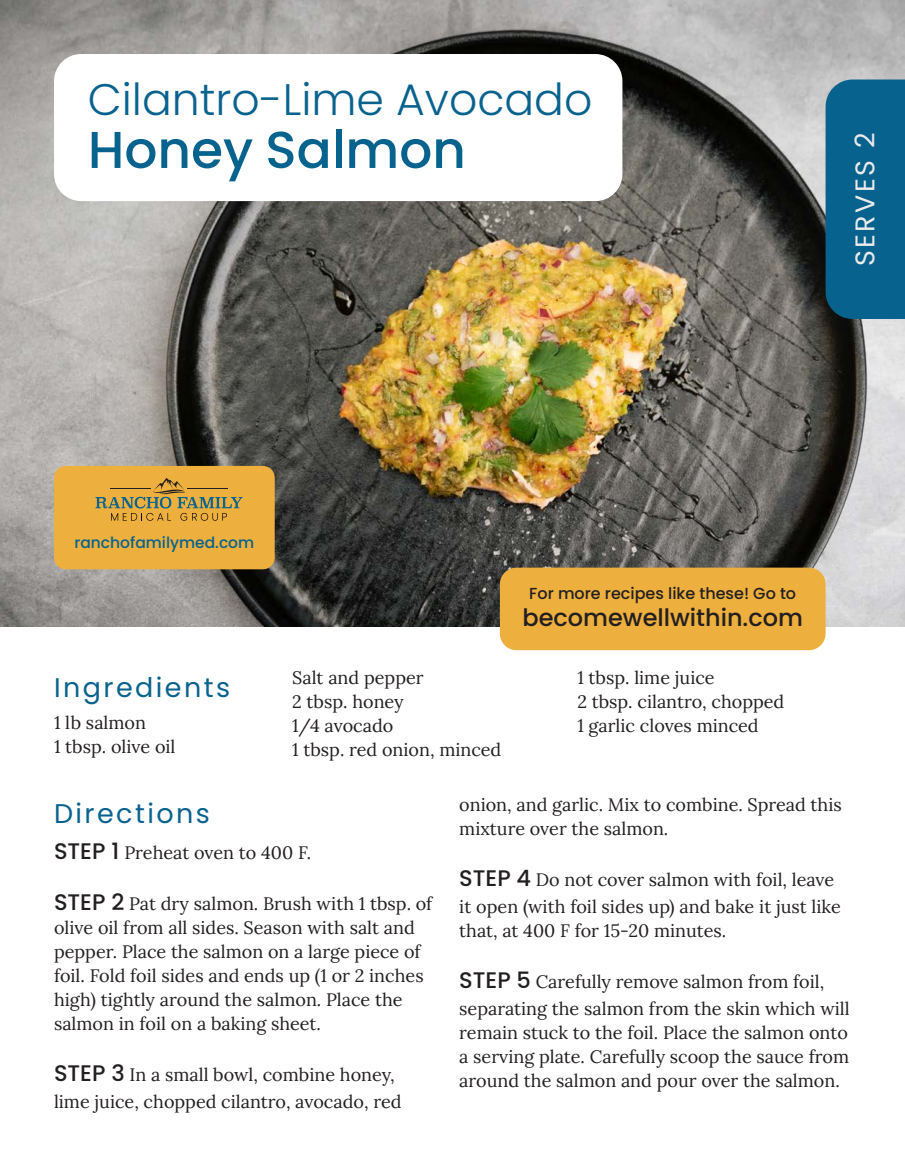
<style>
.page{position:relative;width:905px;height:1175px;background:#fff}
.page>*{position:absolute;margin:0;border:0;box-sizing:border-box;transform-origin:0 0}
.t1{font:500 51.75px "Poppins";color:#08628e}
.t2{font:300 44.1px "Poppins";color:#08628e}
.t3{font:27px "Poppins";letter-spacing:.09em;color:#08628e}
.t4{font:27px "Poppins";letter-spacing:.09em;color:#ebebeb}
.t5{font:500 24px "Poppins";color:#231f20}
.t6{font:18px/24px "Lora";color:#231f20}
.t7{font:500 15.9px "Poppins";color:#231f20}
.t8{font:500 15.45px "Poppins";color:#08628e}
.s1{font-family:"Poppins";font-weight:500;font-size:22.5px}
</style>
<div class="page">
<img style="left:0;top:0;width:904px;height:627px">
<div style="left:54px;top:54px;width:568px;height:147px;background:#fff;border-radius:27px"></div>
<div style="left:825px;top:79px;width:79px;height:240px;background:#08628e"></div>
<div style="left:54px;top:466px;width:221px;height:103px;background:#edaf3d;border-radius:12px"></div>
<svg style="left:95px;top:478px;width:147px;height:43px"></svg>
<div style="left:500px;top:567px;width:325px;height:83px;background:#edaf3d;border-radius:17px"></div>
<p class="t2" style="left:88px;top:74px;width:506px">Cilantro-Lime Avocado</p>
<p class="t1" style="left:88px;top:120px;width:379px">Honey Salmon</p>
<p class="t4" style="left:849px;top:266px;width:135px;rotate:-90deg">SERVES 2</p>
<p class="t8" style="left:74px;top:534px;width:181px">ranchofamilymed.com</p>
<p class="t3" style="left:54px;top:671px;width:178px">Ingredients</p>
<p class="t6" style="left:54px;top:709px;width:94px">1 lb salmon</p>
<p class="t6" style="left:54px;top:733px;width:123px">1 tbsp. olive oil</p>
<p class="t6" style="left:292px;top:664px;width:133px">Salt and pepper</p>
<p class="t6" style="left:292px;top:688px;width:113px">2 tbsp. honey</p>
<p class="t6" style="left:292px;top:712px;width:103px">1/4 avocado</p>
<p class="t6" style="left:292px;top:736px;width:211px">1 tbsp. red onion, minced</p>
<p class="t7" style="left:529px;top:584px;width:268px">For more recipes like these! Go to</p>
<p class="t5" style="left:522px;top:604px;width:282px">becomewellwithin.com</p>
<p class="t6" style="left:577px;top:664px;width:139px">1 tbsp. lime juice</p>
<p class="t6" style="left:577px;top:688px;width:208px">2 tbsp. cilantro, chopped</p>
<p class="t6" style="left:577px;top:712px;width:183px">1 garlic cloves minced</p>
<p class="t3" style="left:54px;top:798px;width:157px">Directions</p>
<p class="t6" style="left:54px;top:839px;width:259px"><span class="s1">STEP 1</span> Preheat oven to 400 F.</p>
<p class="t6" style="left:54px;top:890px;width:380px"><span class="s1">STEP 2</span> Pat dry salmon. Brush with 1 tbsp. of olive oil from all sides. Season with salt and pepper. Place the salmon on a large piece of foil. Fold foil sides and ends up (1 or 2 inches high) tightly around the salmon. Place the salmon in foil on a baking sheet.</p>
<p class="t6" style="left:54px;top:1059px;width:349px;line-height:27px"><span class="s1">STEP 3</span> In a small bowl, combine honey, lime juice, chopped cilantro, avocado, red</p>
<p class="t6" style="left:459px;top:791px;width:384px">onion, and garlic. Mix to combine. Spread this mixture over the salmon.</p>
<p class="t6" style="left:459px;top:864px;width:383px;line-height:27px"><span class="s1">STEP 4</span> Do not cover salmon with foil, leave it open (with foil sides up) and bake it just like</p>
<p class="t6" style="left:459px;top:917px;width:268px">that, at 400 F for 15-20 minutes.</p>
<p class="t6" style="left:459px;top:966px;width:392px;line-height:27px"><span class="s1">STEP 5</span> Carefully remove salmon from foil, separating the salmon from the skin which will</p>
<p class="t6" style="left:459px;top:1019px;width:391px;text-align:justify">remain stuck to the foil. Place the salmon onto a serving plate. Carefully scoop the sauce from around the salmon and pour over the salmon.</p>
</div>
